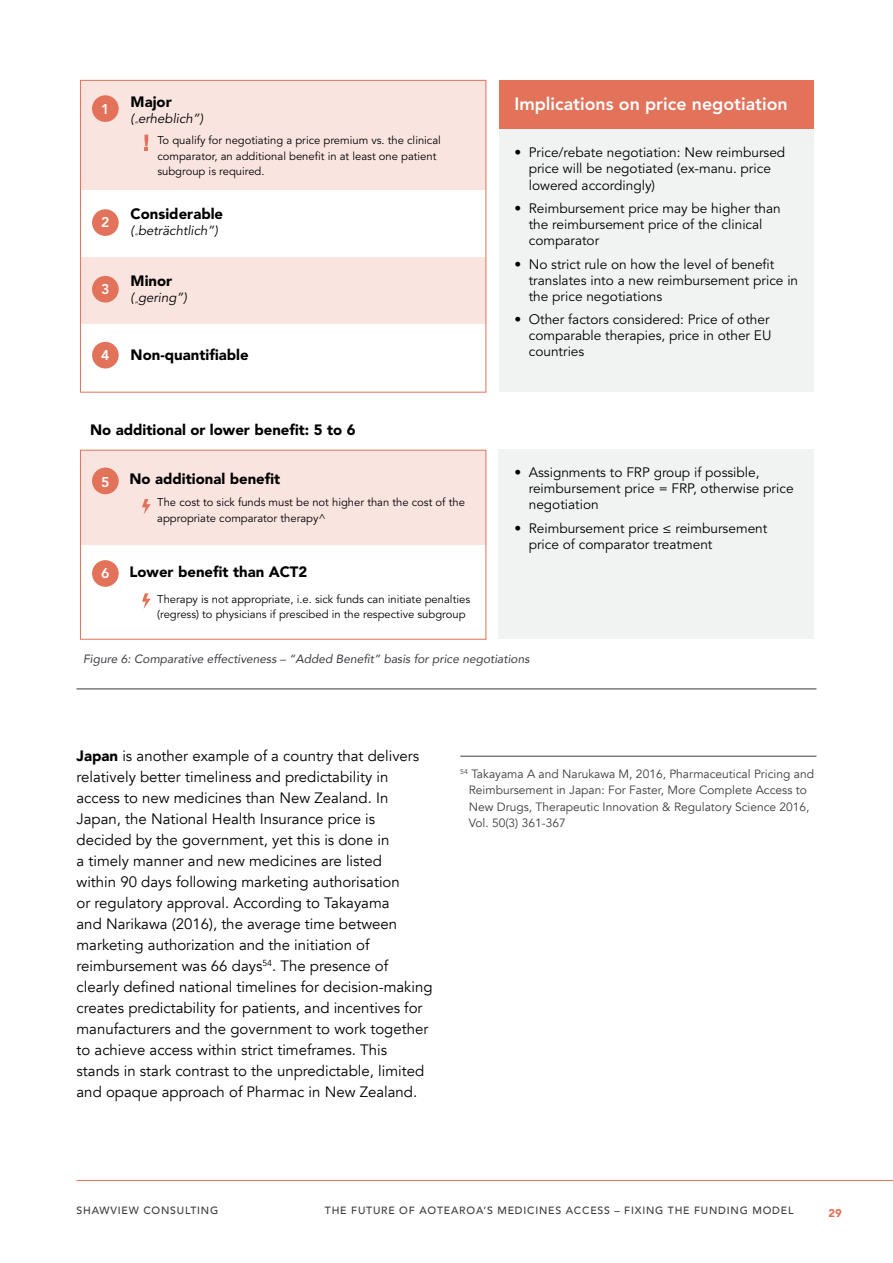
<style>
.page{position:relative;width:893px;height:1263px;background:#fff}
.page>*{position:absolute;margin:0;border:0;box-sizing:border-box;transform-origin:0 0}
.t1{font:800 17.7px "Avenir";color:#fff}
.t2{font:15px/21px "Avenir";color:#000}
.t3{font:900 14.85px "Avenir";color:#000}
.t4{font:800 14.1px "Avenir";color:#fff}
.t5{font:13.65px/16px "Avenir";color:#000}
.t6{font:italic 13.2px "Avenir";color:#000}
.t7{font:12px/16.5px "Avenir";color:#3c3b40}
.t8{font:italic 12px "Avenir";color:#3c3b40}
.t9{font:11.25px/15.3px "Avenir";color:#000}
.t10{font:900 11.25px "Avenir";color:#e27259}
.t11{font:500 10.5px "Avenir";letter-spacing:.075em;color:#3c3b40}
.s1{font-weight:900}
</style>
<div class="page">
<hr style="left:77px;top:688px;width:739px;height:1px;background:#3c3b40">
<hr style="left:77px;top:1180px;width:816px;height:1px;background:#e27259">
<hr style="left:460px;top:756px;width:356px;height:1px;background:#3c3b40">
<div style="left:499px;top:119px;width:315px;height:273px;background:#f1f3f3"></div>
<div style="left:499px;top:450px;width:315px;height:189px;background:#f1f3f3"></div>
<div style="left:80px;top:80px;width:406px;height:111px;background:#f9e4e0"></div>
<div style="left:80px;top:190px;width:406px;height:67px;background:#fff"></div>
<div style="left:80px;top:257px;width:406px;height:66px;background:#f9e4e0"></div>
<div style="left:80px;top:80px;width:406px;height:313px;border:1px solid #e27259"></div>
<div style="left:92px;top:95px;width:27px;height:27px;background:#e27259;border-radius:50%"></div>
<div style="left:92px;top:209px;width:27px;height:27px;background:#e27259;border-radius:50%"></div>
<div style="left:92px;top:276px;width:27px;height:26px;background:#e27259;border-radius:50%"></div>
<div style="left:92px;top:342px;width:27px;height:26px;background:#e27259;border-radius:50%"></div>
<div style="left:80px;top:450px;width:406px;height:95px;background:#f9e4e0"></div>
<div style="left:92px;top:468px;width:27px;height:26px;background:#e27259;border-radius:50%"></div>
<div style="left:92px;top:560px;width:27px;height:27px;background:#e27259;border-radius:50%"></div>
<svg style="left:144px;top:135px;width:4px;height:16px"></svg>
<div style="left:80px;top:450px;width:406px;height:190px;border:1px solid #e27259"></div>
<svg style="left:142px;top:593px;width:9px;height:16px"></svg>
<svg style="left:142px;top:499px;width:9px;height:15px"></svg>
<div style="left:499px;top:80px;width:315px;height:49px;background:#e27259"></div>
<p class="t4" style="left:101px;top:99px;width:10px">1</p>
<p class="t3" style="left:131px;top:89px;width:43px">Major</p>
<p class="t6" style="left:131px;top:110px;width:74px">(<sub>”</sub>erheblich”)</p>
<p class="t1" style="left:514px;top:90px;width:275px">Implications on price negotiation</p>
<p class="t4" style="left:101px;top:211px;width:10px">2</p>
<p class="t4" style="left:101px;top:278px;width:10px">3</p>
<p class="t4" style="left:101px;top:344px;width:10px">4</p>
<p class="t9" style="left:157px;top:133px;width:285px">To qualify for negotiating a price premium vs. the clinical comparator, an additional benefit in at least one patient subgroup is required.</p>
<p class="t5" style="left:529px;top:145px;width:258px;text-indent:-14px">• Price/rebate negotiation: New reimbursed price will be negotiated (ex-manu. price lowered accordingly)</p>
<p class="t5" style="left:529px;top:201px;width:254px;text-indent:-14px">• Reimbursement price may be higher than the reimbursement price of the clinical comparator</p>
<p class="t5" style="left:529px;top:256px;width:271px;text-indent:-14px">• No strict rule on how the level of benefit translates into a new reimbursement price in the price negotiations</p>
<p class="t5" style="left:529px;top:312px;width:244px;text-indent:-14px">• Other factors considered: Price of other comparable therapies, price in other EU countries</p>
<p class="t3" style="left:131px;top:201px;width:94px">Considerable</p>
<p class="t6" style="left:131px;top:222px;width:89px">(<sub>”</sub>beträchtlich”)</p>
<p class="t3" style="left:131px;top:268px;width:43px">Minor</p>
<p class="t6" style="left:131px;top:290px;width:58px">(<sub>”</sub>gering”)</p>
<p class="t3" style="left:131px;top:342px;width:119px">Non-quantifiable</p>
<p class="t3" style="left:90px;top:417px;width:267px">No additional or lower benefit: 5 to 6</p>
<p class="t4" style="left:101px;top:471px;width:10px">5</p>
<p class="t4" style="left:101px;top:562px;width:10px">6</p>
<p class="t3" style="left:129px;top:466px;width:152px">No additional benefit</p>
<p class="t9" style="left:157px;top:495px;width:309px">The cost to sick funds must be not higher than the cost of the appropriate comparator therapy^</p>
<p class="t3" style="left:129px;top:559px;width:179px">Lower benefit than ACT2</p>
<p class="t9" style="left:157px;top:591px;width:314px">Therapy is not appropriate, i.e. sick funds can initiate penalties (regress) to physicians if prescibed in the respective subgroup</p>
<p class="t5" style="left:529px;top:465px;width:266px;text-indent:-14px">• Assignments to FRP group if possible, reimbursement price = FRP, otherwise price negotiation</p>
<p class="t5" style="left:529px;top:520px;width:240px;text-indent:-14px">• Reimbursement price ≤ reimbursement price of comparator treatment</p>
<p class="t8" style="left:83px;top:652px;width:448px">Figure 6: Comparative effectiveness – “Added Benefit” basis for price negotiations</p>
<p class="t2" style="left:77px;top:746px;width:358px"><span class="s1">Japan</span> is another example of a country that delivers relatively better timeliness and predictability in access to new medicines than New Zealand. In Japan, the National Health Insurance price is decided by the government, yet this is done in<br>a timely manner and new medicines are listed<br>within 90 days following marketing authorisation<br>or regulatory approval. According to Takayama<br>and Narikawa (2016), the average time between marketing authorization and the initiation of reimbursement was 66 days<sup>54</sup>. The presence of clearly defined national timelines for decision-making creates predictability for patients, and incentives for manufacturers and the government to work together to achieve access within strict timeframes. This stands in stark contrast to the unpredictable, limited and opaque approach of Pharmac in New Zealand.</p>
<p class="t7" style="left:469px;top:766px;width:347px;text-indent:-8px"><sup>54</sup> Takayama A and Narukawa M, 2016, Pharmaceutical Pricing and Reimbursement in Japan: For Faster, More Complete Access to New Drugs, Therapeutic Innovation &amp; Regulatory Science 2016, Vol. 50(3) 361-367</p>
<p class="t11" style="left:77px;top:1201px;width:143px">SHAWVIEW CONSULTING</p>
<p class="t11" style="left:325px;top:1201px;width:470px">THE FUTURE OF AOTEAROA’S MEDICINES ACCESS – FIXING THE FUNDING MODEL</p>
<p class="t10" style="left:829px;top:1203px;width:15px">29</p>
</div>
